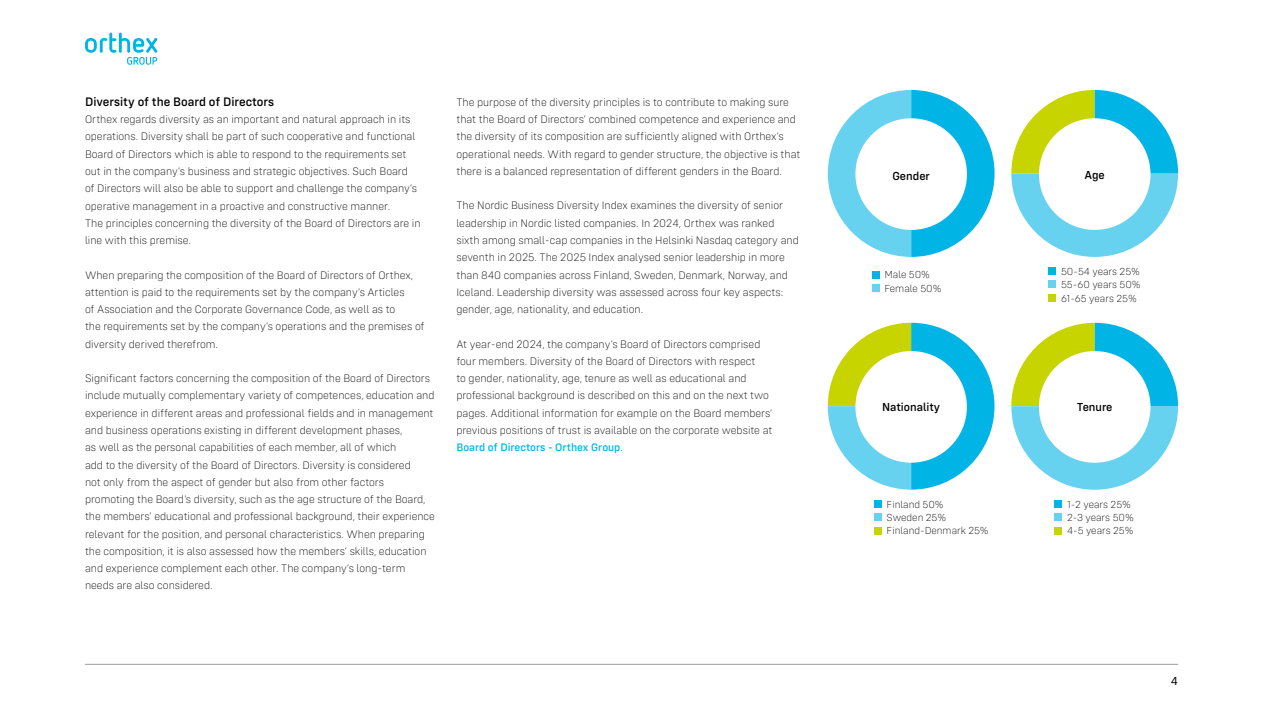
<style>
.page{position:relative;width:1263px;height:711px;background:#fff}
.page>*{position:absolute;margin:0;border:0;box-sizing:border-box;transform-origin:0 0}
.t1{font:500 12.75px "Config Rounded";color:#000}
.t2{font:500 12px "Config Rounded";color:#000}
.t3{font:12px "Config Rounded";color:#000}
.t4{font:200 11.25px/17.2px "Config Rounded";color:#000}
.t5{font:200 10.5px/13.2px "Config Rounded";color:#000}
.s1{font-weight:500;color:#00b4e5}
</style>
<div class="page">
<hr style="left:85px;top:663px;width:1093px;height:1px;background:#9d9d9c">
<svg style="left:828px;top:90px;width:166px;height:167px"></svg>
<div style="left:855px;top:118px;width:112px;height:112px;background:#fff;border-radius:50%"></div>
<div style="left:871px;top:284px;width:8px;height:8px;background:#66d2ef"></div>
<div style="left:871px;top:270px;width:8px;height:8px;background:#00b4e5"></div>
<svg style="left:1011px;top:90px;width:167px;height:167px"></svg>
<div style="left:1039px;top:118px;width:111px;height:112px;background:#fff;border-radius:50%"></div>
<div style="left:1048px;top:267px;width:8px;height:8px;background:#00b4e5"></div>
<div style="left:1048px;top:280px;width:8px;height:8px;background:#66d2ef"></div>
<div style="left:1048px;top:294px;width:8px;height:7px;background:#c8d400"></div>
<svg style="left:828px;top:322px;width:166px;height:167px"></svg>
<div style="left:855px;top:351px;width:112px;height:111px;background:#fff;border-radius:50%"></div>
<div style="left:874px;top:499px;width:7px;height:8px;background:#00b4e5"></div>
<div style="left:874px;top:513px;width:7px;height:7px;background:#66d2ef"></div>
<div style="left:874px;top:526px;width:7px;height:8px;background:#c8d400"></div>
<svg style="left:1011px;top:322px;width:167px;height:167px"></svg>
<div style="left:1039px;top:351px;width:111px;height:111px;background:#fff;border-radius:50%"></div>
<div style="left:1054px;top:499px;width:8px;height:8px;background:#00b4e5"></div>
<div style="left:1054px;top:513px;width:8px;height:7px;background:#66d2ef"></div>
<div style="left:1054px;top:526px;width:8px;height:8px;background:#c8d400"></div>
<svg style="left:85px;top:33px;width:72px;height:32px"></svg>
<p class="t1" style="left:85px;top:94px;width:191px">Diversity of the Board of Directors</p>
<p class="t4" style="left:85px;top:111px;width:337px">Orthex regards diversity as an important and natural approach in its operations. Diversity shall be part of such cooperative and functional Board of Directors which is able to respond to the requirements set out in the company’s business and strategic objectives. Such Board<br>of Directors will also be able to support and challenge the company’s operative management in a proactive and constructive manner.<br>The principles concerning the diversity of the Board of Directors are in line with this premise.</p>
<p class="t4" style="left:85px;top:266px;width:341px">When preparing the composition of the Board of Directors of Orthex, attention is paid to the requirements set by the company’s Articles<br>of Association and the Corporate Governance Code, as well as to<br>the requirements set by the company’s operations and the premises of diversity derived therefrom.</p>
<p class="t4" style="left:85px;top:369px;width:351px">Significant factors concerning the composition of the Board of Directors include mutually complementary variety of competences, education and experience in different areas and professional fields and in management and business operations existing in different development phases,<br>as well as the personal capabilities of each member, all of which<br>add to the diversity of the Board of Directors. Diversity is considered<br>not only from the aspect of gender but also from other factors promoting the Board’s diversity, such as the age structure of the Board, the members’ educational and professional background, their experience relevant for the position, and personal characteristics. When preparing the composition, it is also assessed how the members’ skills, education and experience complement each other. The company’s long-term needs are also considered.</p>
<p class="t4" style="left:456px;top:93px;width:345px">The purpose of the diversity principles is to contribute to making sure that the Board of Directors’ combined competence and experience and the diversity of its composition are sufficiently aligned with Orthex’s operational needs. With regard to gender structure, the objective is that there is a balanced representation of different genders in the Board.</p>
<p class="t4" style="left:456px;top:197px;width:344px">The Nordic Business Diversity Index examines the diversity of senior leadership in Nordic listed companies. In 2024, Orthex was ranked sixth among small-cap companies in the Helsinki Nasdaq category and seventh in 2025. The 2025 Index analysed senior leadership in more than 840 companies across Finland, Sweden, Denmark, Norway, and Iceland. Leadership diversity was assessed across four key aspects: gender, age, nationality, and education.</p>
<p class="t4" style="left:456px;top:335px;width:318px">At year-end 2024, the company’s Board of Directors comprised four members. Diversity of the Board of Directors with respect<br>to gender, nationality, age, tenure as well as educational and professional background is described on this and on the next two pages. Additional information for example on the Board members’ previous positions of trust is available on the corporate website at <span class="s1">Board of Directors - Orthex Group</span>.</p>
<p class="t2" style="left:892px;top:169px;width:39px">Gender</p>
<p class="t2" style="left:1084px;top:167px;width:22px">Age</p>
<p class="t5" style="left:884px;top:268px;width:58px">Male 50%<br>Female 50%</p>
<p class="t5" style="left:1061px;top:265px;width:81px;text-align:justify">50-54 years 25% 55-60 years 50% 61-65 years 25%</p>
<p class="t2" style="left:882px;top:400px;width:60px">Nationality</p>
<p class="t2" style="left:1077px;top:400px;width:37px">Tenure</p>
<p class="t5" style="left:887px;top:497px;width:104px">Finland 50%<br>Sweden 25%<br>Finland-Denmark 25%</p>
<p class="t5" style="left:1067px;top:497px;width:68px">1-2 years 25%<br>2-3 years 50%<br>4-5 years 25%</p>
<p class="t3" style="left:1171px;top:673px;width:9px">4</p>
</div>
